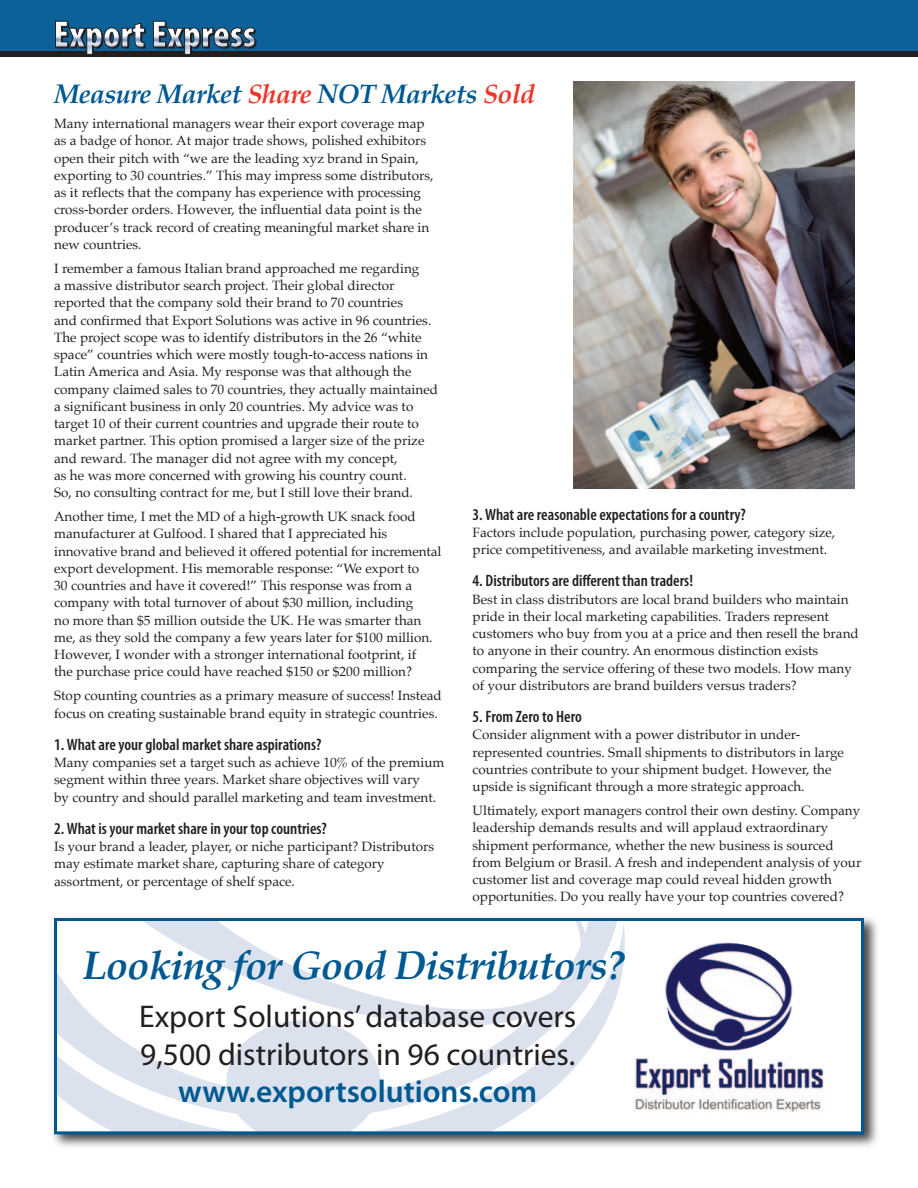
<style>
.page{position:relative;width:918px;height:1188px;background:#fff}
.page>*{position:absolute;margin:0;border:0;box-sizing:border-box;transform-origin:0 0}
.t1{font:italic 700 40.5px "Palatino";letter-spacing:-.025em;color:#005890}
.t2{font:31.5px/37.8px "Myriad Pro";color:#231f20}
.t3{font:600 31.5px "Myriad Pro";color:#005890}
.t4{font:italic 700 27px "Palatino";letter-spacing:-.025em;color:#005890}
.t5{font:600 condensed 16.5px "Myriad Pro";color:#231f20}
.t6{font:13.5px/17.2px "Palatino";color:#231f20}
.s1{color:#ee3529}
</style>
<div class="page">
<div style="left:0;top:0;width:918px;height:54px;background:#0c6298"></div>
<div style="left:0;top:51px;width:918px;height:6px;background:#231f20"></div>
<svg style="left:55px;top:21px;width:202px;height:34px"></svg>
<img style="left:53px;top:917px;width:824px;height:230px">
<div style="left:57px;top:921px;width:804px;height:210px;background:#fff"></div>
<svg style="left:58px;top:922px;width:565px;height:208px"></svg>
<div style="left:54px;top:918px;width:810px;height:216px;border:3px solid #005890"></div>
<img style="left:634px;top:942px;width:190px;height:170px">
<img style="left:574px;top:81px;width:280px;height:408px">
<h3 class="t4" style="left:54px;top:81px;width:483px">Measure Market <span class="s1">Share</span> NOT Markets <span class="s1">Sold</span></h3>
<p class="t6" style="left:54px;top:116px;width:381px">Many international managers wear their export coverage map as a badge of honor. At major trade shows, polished exhibitors open their pitch with “we are the leading xyz brand in Spain, exporting to 30 countries.” This may impress some distributors, as it reflects that the company has experience with processing cross-border orders. However, the influential data point is the producer’s track record of creating meaningful market share in new countries.</p>
<p class="t6" style="left:54px;top:261px;width:385px">I remember a famous Italian brand approached me regarding<br>a massive distributor search project. Their global director reported that the company sold their brand to 70 countries<br>and confirmed that Export Solutions was active in 96 countries.<br>The project scope was to identify distributors in the 26 “white space” countries which were mostly tough-to-access nations in Latin America and Asia. My response was that although the company claimed sales to 70 countries, they actually maintained a significant business in only 20 countries. My advice was to target 10 of their current countries and upgrade their route to market partner. This option promised a larger size of the prize and reward. The manager did not agree with my concept,<br>as he was more concerned with growing his country count.<br>So, no consulting contract for me, but I still love their brand.</p>
<p class="t6" style="left:54px;top:509px;width:389px">Another time, I met the MD of a high-growth UK snack food manufacturer at Gulfood. I shared that I appreciated his innovative brand and believed it offered potential for incremental export development. His memorable response: “We export to<br>30 countries and have it covered!” This response was from a company with total turnover of about $30 million, including<br>no more than $5 million outside the UK. He was smarter than me, as they sold the company a few years later for $100 million.<br>However, I wonder with a stronger international footprint, if<br>the purchase price could have reached $150 or $200 million?</p>
<p class="t6" style="left:54px;top:688px;width:389px">Stop counting countries as a primary measure of success! Instead focus on creating sustainable brand equity in strategic countries.</p>
<p class="t5" style="left:54px;top:739px;width:269px">1. What are your global market share aspirations?</p>
<p class="t6" style="left:54px;top:755px;width:392px">Many companies set a target such as achieve 10% of the premium segment within three years. Market share objectives will vary<br>by country and should parallel marketing and team investment.</p>
<p class="t5" style="left:54px;top:823px;width:274px">2. What is your market share in your top countries?</p>
<p class="t6" style="left:54px;top:839px;width:382px">Is your brand a leader, player, or niche participant? Distributors may estimate market share, capturing share of category assortment, or percentage of shelf space.</p>
<p class="t5" style="left:473px;top:508px;width:275px">3. What are reasonable expectations for a country?</p>
<p class="t6" style="left:473px;top:524px;width:364px">Factors include population, purchasing power, category size, price competitiveness, and available marketing investment.</p>
<p class="t5" style="left:473px;top:575px;width:222px">4. Distributors are different than traders!</p>
<p class="t6" style="left:473px;top:591px;width:388px">Best in class distributors are local brand builders who maintain pride in their local marketing capabilities. Traders represent customers who buy from you at a price and then resell the brand to anyone in their country. An enormous distinction exists comparing the service offering of these two models. How many of your distributors are brand builders versus traders?</p>
<p class="t5" style="left:473px;top:711px;width:111px">5. From Zero to Hero</p>
<p class="t6" style="left:473px;top:727px;width:373px">Consider alignment with a power distributor in under&shy;represented countries. Small shipments to distributors in large countries contribute to your shipment budget. However, the upside is significant through a more strategic approach.</p>
<p class="t6" style="left:473px;top:803px;width:390px">Ultimately, export managers control their own destiny. Company leadership demands results and will applaud extraordinary shipment performance, whether the new business is sourced from Belgium or Brasil. A fresh and independent analysis of your customer list and coverage map could reveal hidden growth opportunities. Do you really have your top countries covered?</p>
<h1 class="t1" style="left:82px;top:946px;width:544px">Looking for Good Distributors?</h1>
<h2 class="t2" style="left:139px;top:1000px;width:439px">Export Solutions’ database covers<br>9,500 distributors in 96 countries.</h2>
<h2 class="t3" style="left:178px;top:1080px;width:360px">www.exportsolutions.com</h2>
</div>
